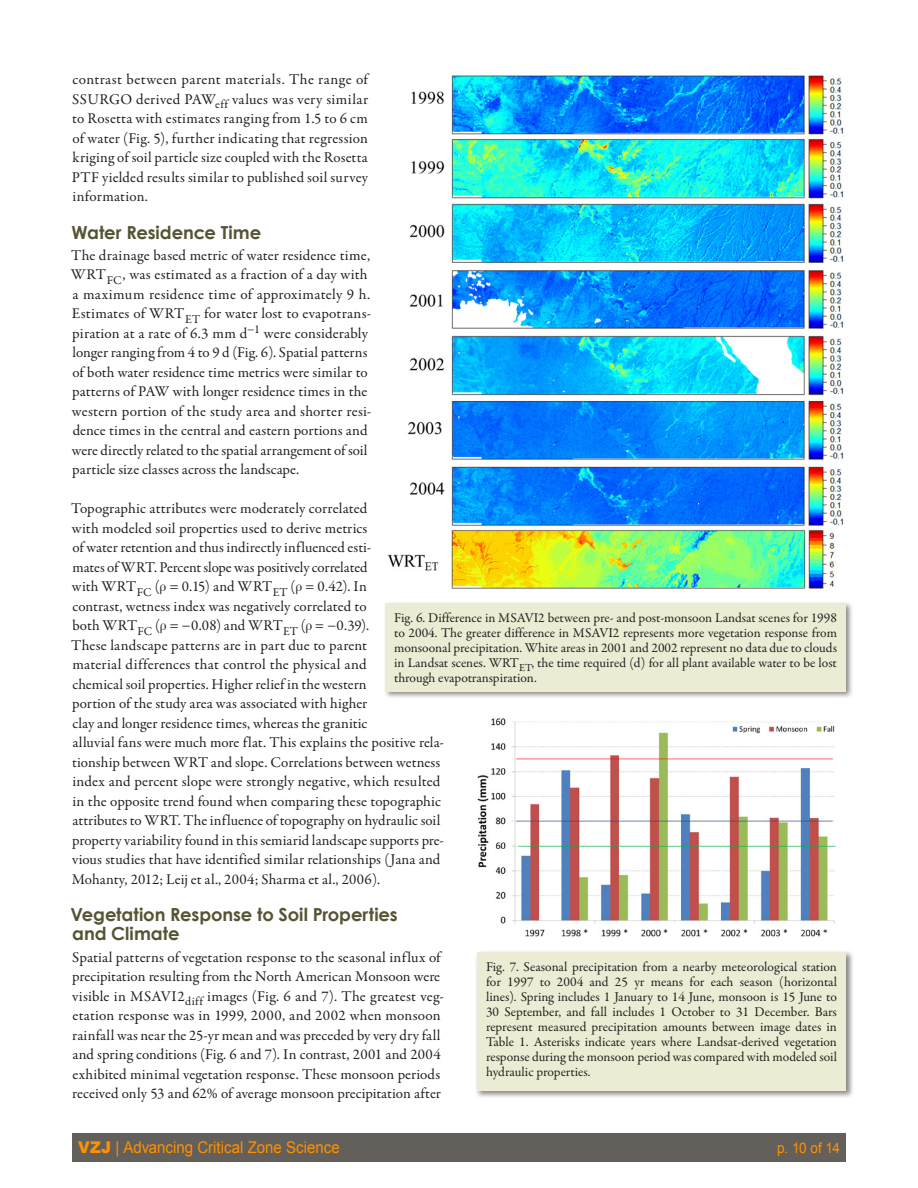
<style>
.page{position:relative;width:918px;height:1188px;background:#fff}
.page>*{position:absolute;margin:0;border:0;box-sizing:border-box;transform-origin:0 0}
.t1{font:700 18px/19.5px "Century Gothic";letter-spacing:-.005em;color:#565434}
.t2{font:16.2px "Arial";color:#ff9100;scale:.93 1}
.t3{font:15px/19.5px "Garamond Premr Pro";letter-spacing:.005em;color:#231f20}
.t4{font:14.55px "Arial";color:#ff9100;scale:.93 1}
.t5{font:13.5px/15px "Garamond Premr Pro";color:#231f20;text-align:justify}
.s1{font-weight:900}
</style>
<div class="page">
<div style="left:72px;top:1133px;width:774px;height:28px;background:#635f5b"></div>
<img style="left:387px;top:75px;width:457px;height:514px">
<img style="left:477px;top:718px;width:359px;height:219px">
<div style="left:475px;top:950px;width:379px;height:149px;background:#635f5b;opacity:.75"></div>
<div style="left:477px;top:952px;width:369px;height:139px;background:#ececd4"></div>
<div style="left:383px;top:601px;width:471px;height:99px;background:#635f5b;opacity:.75"></div>
<div style="left:385px;top:603px;width:461px;height:88px;background:#ececd4"></div>
<p class="t3" style="left:72px;top:70px;width:298px;text-align:justify">contrast between parent materials. The range of SSURGO derived PAW<sub>eff</sub> values was very similar to Rosetta with estimates ranging from 1.5 to 6 cm of water (Fig. 5), further indicating that regression kriging of soil particle size coupled with the Rosetta PTF yielded results similar to published soil survey information.</p>
<p class="t1" style="left:71px;top:221px;width:191px">Water Residence Time</p>
<p class="t3" style="left:71px;top:245px;width:302px">The drainage based metric of water residence time, WRT<sub>FC</sub>, was estimated as a fraction of a day with a maximum residence time of approximately 9 h.<br>Estimates of WRT<sub>ET</sub> for water lost to evapotrans&shy;piration at a rate of 6.3 mm d<sup>−1</sup> were considerably longer ranging from 4 to 9 d (Fig. 6). Spatial patterns of both water residence time metrics were similar to patterns of PAW with longer residence times in the western portion of the study area and shorter resi&shy;dence times in the central and eastern portions and were directly related to the spatial arrangement of soil particle size classes across the landscape.</p>
<p class="t3" style="left:71px;top:499px;width:374px">Topographic attributes were moderately correlated<br>with modeled soil properties used to derive metrics<br>of water retention and thus indirectly influenced esti-<br>mates of WRT. Percent slope was positively correlated<br>with WRT<sub>FC</sub> ( = 0.15) and WRT<sub>ET</sub> ( = 0.42). In<br>contrast, wetness index was negatively correlated to<br>both WRT<sub>FC</sub> ( = −0.08) and WRT<sub>ET</sub> ( = −0.39).<br>These landscape patterns are in part due to parent<br>material differences that control the physical and<br>chemical soil properties. Higher relief in the western<br>portion of the study area was associated with higher<br>clay and longer residence times, whereas the granitic<br>alluvial fans were much more flat. This explains the positive rela&shy;tionship between WRT and slope. Correlations between wetness index and percent slope were strongly negative, which resulted in the opposite trend found when comparing these topographic attributes to WRT. The influence of topography on hydraulic soil property variability found in this semiarid landscape supports pre&shy;vious studies that have identified similar relationships (Jana and Mohanty, 2012; Leij et al., 2004; Sharma et al., 2006).</p>
<p class="t1" style="left:70px;top:904px;width:329px">Vegetation Response to Soil Properties and Climate</p>
<p class="t3" style="left:72px;top:947px;width:374px">Spatial patterns of vegetation response to the seasonal influx of precipitation resulting from the North American Monsoon were visible in MSAVI2<sub>diff</sub> images (Fig. 6 and 7). The greatest veg&shy;etation response was in 1999, 2000, and 2002 when monsoon rainfall was near the 25-yr mean and was preceded by very dry fall and spring conditions (Fig. 6 and 7). In contrast, 2001 and 2004 exhibited minimal vegetation response. These monsoon periods received only 53 and 62% of average monsoon precipitation after</p>
<p class="t5" style="left:486px;top:960px;width:353px">Fig. 7. Seasonal precipitation from a nearby meteorological station for 1997 to 2004 and 25 yr means for each season (horizontal lines). Spring includes 1 January to 14 June, monsoon is 15 June to 30 September, and fall includes 1 October to 31 December. Bars represent measured precipitation amounts between image dates in Table 1. Asterisks indicate years where Landsat-derived vegetation response during the monsoon period was compared with modeled soil hydraulic properties.</p>
<p class="t5" style="left:394px;top:610px;width:444px">Fig. 6. Difference in MSAVI2 between pre- and post-monsoon Landsat scenes for 1998 to 2004. The greater difference in MSAVI2 represents more vegetation response from monsoonal precipitation. White areas in 2001 and 2002 represent no data due to clouds in Landsat scenes. WRT<sub>ET</sub>, the time required (d) for all plant available water to be lost through evapotranspiration.</p>
<p class="t2" style="left:78px;top:1136px;width:283px"><span class="s1">VZJ</span> | Advancing Critical Zone Science</p>
<p class="t4" style="left:777px;top:1138px;width:69px">p. 10 of 14</p>
</div>
